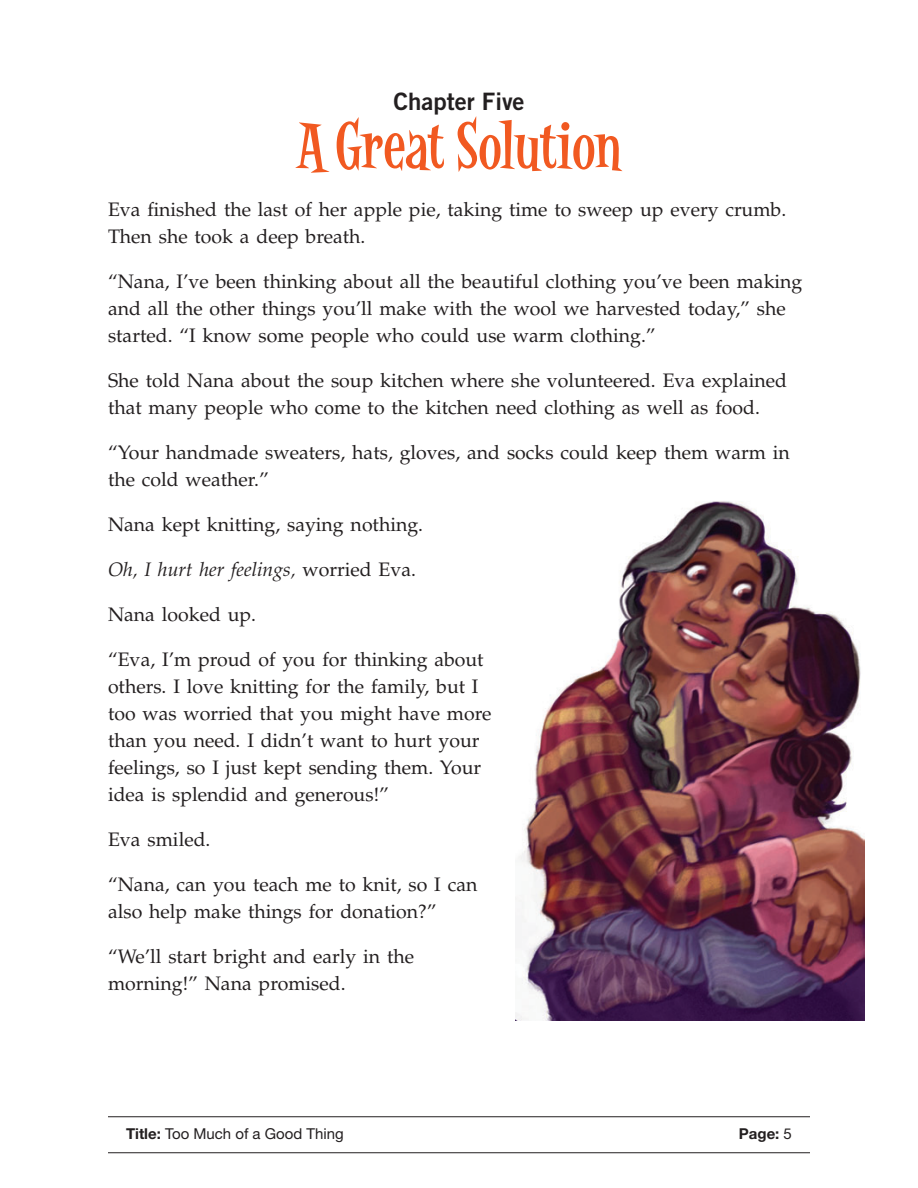
<style>
.page{position:relative;width:918px;height:1188px;background:#fff}
.page>*{position:absolute;margin:0;border:0;box-sizing:border-box;transform-origin:0 0}
.ChapterTitle{font:63px "Latino Rumba";letter-spacing:-.005em;color:#f15921}
.Chapter_number{font:24px "Trade Gothic LT Std Bd 2";color:#231f20}
.Txt_01_Palatino{font:19.5px/27px "Palatino LT Std";color:#231f20}
.Txt_01_Palatino-2{font:italic 19.5px "Palatino LT Std";color:#231f20}
.t1{font:15px "Helvetica Neue LT Std";color:#231f20}
.t2{font:700 15px "Helvetica Neue LT Std";color:#231f20}
.s1{font-style:normal}
.s2{font-weight:700}
.s3{font-weight:400}
</style>
<div class="page">
<img style="left:515px;top:501px;width:349px;height:519px">
<hr style="left:108px;top:1116px;width:702px;height:1px;background:#231f20">
<hr style="left:108px;top:1152px;width:702px;height:1px;background:#231f20">
<p class="Chapter_number" style="left:393px;top:86px;width:133px">Chapter Five</p>
<p class="ChapterTitle" style="left:297px;top:108px;width:326px">A Great Solution</p>
<p class="Txt_01_Palatino" style="left:108px;top:196px;width:680px">Eva finished the last of her apple pie, taking time to sweep up every crumb.<br>Then she took a deep breath.</p>
<p class="Txt_01_Palatino" style="left:108px;top:268px;width:696px">“Nana, I’ve been thinking about all the beautiful clothing you’ve been making and all the other things you’ll make with the wool we harvested today,” she started. “I know some people who could use warm clothing.”</p>
<p class="Txt_01_Palatino" style="left:108px;top:367px;width:681px">She told Nana about the soup kitchen where she volunteered. Eva explained that many people who come to the kitchen need clothing as well as food.</p>
<p class="Txt_01_Palatino" style="left:108px;top:439px;width:683px">“Your handmade sweaters, hats, gloves, and socks could keep them warm in the cold weather.”</p>
<p class="Txt_01_Palatino" style="left:108px;top:511px;width:317px">Nana kept knitting, saying nothing.</p>
<p class="Txt_01_Palatino-2" style="left:108px;top:558px;width:310px">Oh, I hurt her feelings, <span class="s1">worried Eva.</span></p>
<p class="Txt_01_Palatino" style="left:108px;top:601px;width:150px">Nana looked up.</p>
<p class="Txt_01_Palatino" style="left:108px;top:646px;width:385px">“Eva, I’m proud of you for thinking about others. I love knitting for the family, but I too was worried that you might have more than you need. I didn’t want to hurt your feelings, so I just kept sending them. Your idea is splendid and generous!”</p>
<p class="Txt_01_Palatino" style="left:108px;top:826px;width:104px">Eva smiled.</p>
<p class="Txt_01_Palatino" style="left:108px;top:871px;width:371px">“Nana, can you teach me to knit, so I can also help make things for donation?”</p>
<p class="Txt_01_Palatino" style="left:108px;top:943px;width:308px">“We’ll start bright and early in the morning!” Nana promised.</p>
<p class="t1" style="left:126px;top:1125px;width:219px"><span class="s2">Title:</span> Too Much of a Good Thing</p>
<p class="t2" style="left:739px;top:1125px;width:55px">Page: <span class="s3">5</span></p>
</div>
